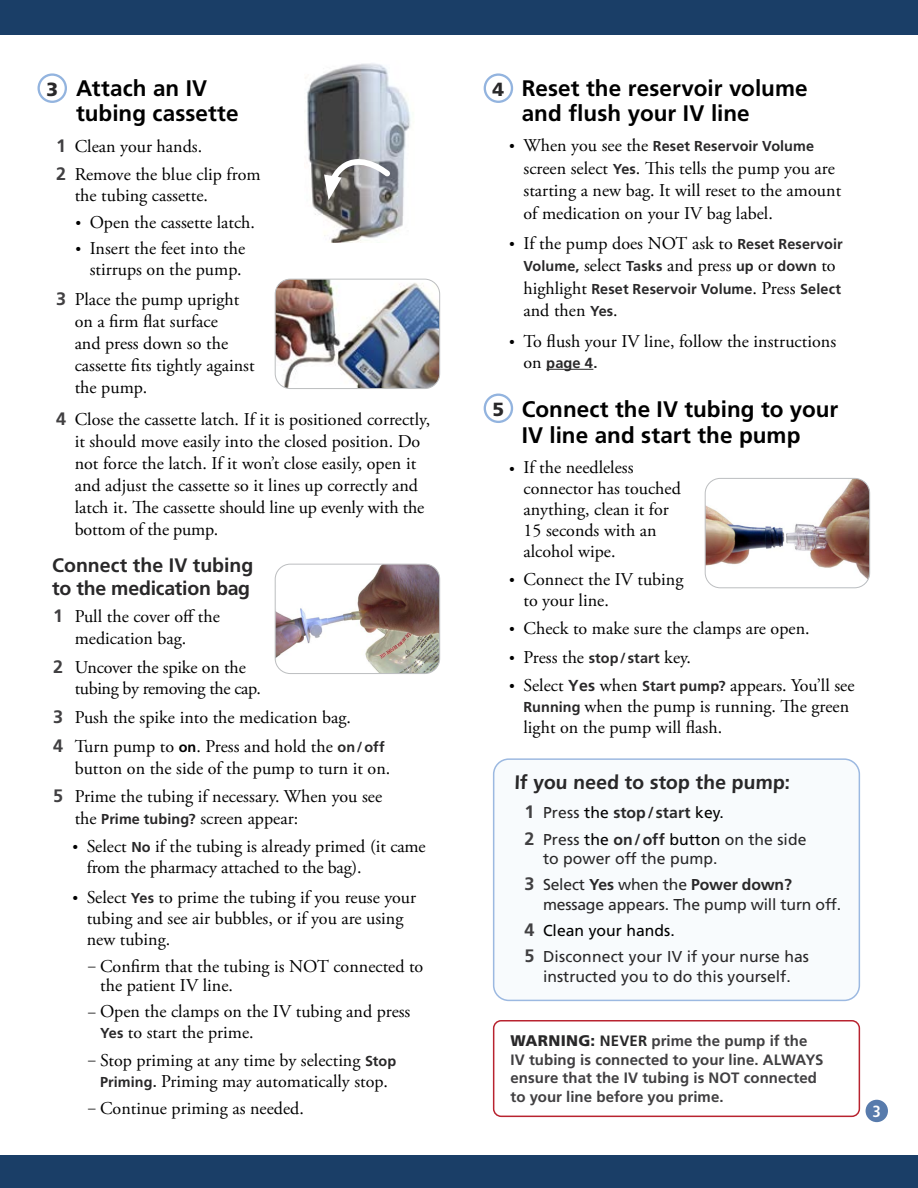
<style>
.page{position:relative;width:918px;height:1188px;background:#fff}
.page>*{position:absolute;margin:0;border:0;box-sizing:border-box;transform-origin:0 0}
.Level_1__h2{font:700 22.5px/25.5px "Frutiger LT Std";color:#000}
.Level_2__h3{font:700 19.5px/22.2px "Frutiger LT Std";letter-spacing:-.005em;color:#292829}
.Level_2__h3-2{font:900 19.05px "Frutiger LT Std";color:#292829}
.t1{font:18px/21px "Adobe Garamond Pro";color:#000}
.t2{font:18px/21.8px "Adobe Garamond Pro";letter-spacing:-.02em;color:#000}
.t3{font:700 condensed 16.2px "Frutiger LT Std";color:#fff}
.t4{font:15.75px/19.5px "Frutiger LT Std";color:#292829}
.t5{font:700 15.75px "Frutiger LT Std";letter-spacing:.005em;color:#292829}
.t6{font:15.75px "Frutiger LT Std";color:#000}
.Main__p{font:700 15px/18.8px "Frutiger LT Std";letter-spacing:.005em;color:#414042}
.t7{font:700 14.7px "Frutiger LT Std";color:#292829}
.t8{font:700 14.4px/22.5px "Frutiger LT Std";letter-spacing:.005em;color:#292829}
.s1{font-family:"Frutiger LT Std";font-weight:700;color:#414042}
.s2{font-size:15px}
.s3{font-family:"Frutiger LT Std";font-weight:700;font-size:14.4px}
.s4{font-family:"Frutiger LT Std";font-weight:700;font-size:14.4px;color:#292829}
.s5{font-family:"Adobe Garamond Pro";font-weight:400;font-size:15px;color:#000}
.s6{font-family:"Adobe Garamond Pro";font-weight:400;font-size:18px;color:#000}
.s7{font-family:"Frutiger LT Std";font-weight:700;font-size:15.9px;color:#292829}
.s8{font-size:18px;color:#414042}
.s9{font-weight:400}
.s10{font-weight:400;color:#000}
.s11{font-weight:700;font-size:18px;color:#414042}
.s12{color:#000}
.s13{font-weight:700}
.s14{font-weight:900;font-size:15.3px;color:#292829}
.s15{color:#292829}
</style>
<div class="page">
<div style="left:0;top:0;width:918px;height:35px;background:#1a3e67"></div>
<div style="left:0;top:1156px;width:918px;height:32px;background:#1a3e67"></div>
<div style="left:866px;top:1100px;width:22px;height:22px;background:#587bac;border-radius:50%"></div>
<hr style="left:546px;top:369px;width:47px;height:1px;background:#292829">
<img style="left:705px;top:478px;width:165px;height:110px">
<div style="left:705px;top:478px;width:165px;height:110px;border:1px solid #bcbec0;border-radius:15px"></div>
<img style="left:275px;top:279px;width:165px;height:110px">
<div style="left:275px;top:279px;width:165px;height:110px;border:1px solid #bcbec0;border-radius:15px"></div>
<img style="left:275px;top:564px;width:165px;height:110px">
<div style="left:275px;top:564px;width:165px;height:110px;border:1px solid #bcbec0;border-radius:15px"></div>
<div style="left:494px;top:759px;width:365px;height:241px;background:#f8fbfd;border-radius:15px"></div>
<div style="left:493px;top:758px;width:367px;height:243px;border:2px solid #9cb9e1;border-radius:15px"></div>
<div style="left:493px;top:1020px;width:367px;height:97px;border:2px solid #b8232f;border-radius:8px"></div>
<img style="left:305px;top:63px;width:106px;height:180px">
<svg style="left:324px;top:155px;width:69px;height:45px"></svg>
<div style="left:37px;top:73px;width:30px;height:30px;border:2px solid #93b4df;border-radius:50%"></div>
<div style="left:484px;top:394px;width:29px;height:29px;border:2px solid #93b4df;border-radius:50%"></div>
<div style="left:484px;top:73px;width:29px;height:30px;border:2px solid #93b4df;border-radius:50%"></div>
<p class="Level_1__h2" style="left:76px;top:75px;width:164px">Attach an IV tubing cassette</p>
<p class="t1" style="left:56px;top:137px;width:147px"><span class="s1">1</span> Clean your hands.</p>
<p class="t1" style="left:75px;top:165px;width:187px;text-indent:-18px"><span class="s1">2</span> Remove the blue clip from the tubing cassette.</p>
<p class="t1" style="left:75px;top:213px;width:181px"><span class="s2">•</span> Open the cassette latch.</p>
<p class="t1" style="left:75px;top:238px;width:171px;text-align:center"><span class="s2">•</span> Insert the feet into the stirrups on the pump.</p>
<p class="t1" style="left:75px;top:289px;width:181px;line-height:22.2px;text-indent:-18px"><span class="s1">3</span> Place the pump upright on a firm flat surface<br>and press down so the cassette fits tightly against the pump.</p>
<p class="t1" style="left:75px;top:408px;width:357px;line-height:22.2px;text-indent:-18px"><span class="s1">4</span> Close the cassette latch. If it is positioned correctly, it should move easily into the closed position. Do not force the latch. If it won’t close easily, open it and adjust the cassette so it lines up correctly and latch it. The cassette should line up evenly with the bottom of the pump.</p>
<p class="Level_2__h3" style="left:52px;top:555px;width:203px">Connect the IV tubing to the medication bag</p>
<p class="t1" style="left:75px;top:606px;width:147px;line-height:21.8px;text-indent:-21px"><span class="s1">1</span> Pull the cover off the medication bag.</p>
<p class="t2" style="left:75px;top:657px;width:188px;text-indent:-21px"><span class="s1">2</span> Uncover the spike on the tubing by removing the cap.</p>
<p class="t1" style="left:53px;top:708px;width:299px"><span class="s1">3</span> Push the spike into the medication bag.</p>
<p class="t1" style="left:75px;top:736px;width:317px;line-height:21.8px;text-indent:-21px"><span class="s1">4</span> Turn pump to <span class="s3">on</span>. Press and hold the <span class="s4">on/off </span>button on the side of the pump to turn it on.</p>
<p class="t1" style="left:75px;top:786px;width:309px;line-height:21.8px;text-indent:-21px"><span class="s1">5</span> Prime the tubing if necessary. When you see the <span class="s4">Prime tubing?</span> screen appear:</p>
<p class="t1" style="left:87px;top:837px;width:341px;text-indent:-14px"><span class="s2">•</span> Select <span class="s4">No</span> if the tubing is already primed (it came from the pharmacy attached to the bag).</p>
<p class="t1" style="left:87px;top:887px;width:331px;text-indent:-14px"><span class="s2">•</span> Select <span class="s4">Yes</span> to prime the tubing if you reuse your tubing and see air bubbles, or if you are using new tubing.</p>
<p class="t1" style="left:100px;top:957px;width:325px;line-height:19.5px;text-indent:-12px"><span class="s2">–</span> Confirm that the tubing is NOT connected to the patient IV line.</p>
<p class="t1" style="left:100px;top:1002px;width:312px;text-indent:-12px"><span class="s2">–</span> Open the clamps on the IV tubing and press<br><span class="s4">Yes</span> to start the prime.</p>
<p class="t1" style="left:88px;top:1051px;width:309px;text-align:center"><span class="s2">–</span> Stop priming at any time by selecting <span class="s4">Stop<br>Priming.</span> Priming may automatically stop.</p>
<p class="t1" style="left:88px;top:1099px;width:217px"><span class="s2">–</span> Continue priming as needed.</p>
<p class="Level_2__h3-2" style="left:46px;top:77px;width:13px">3</p>
<p class="Level_1__h2" style="left:522px;top:75px;width:288px">Reset the reservoir volume and flush your IV line</p>
<p class="t8" style="left:509px;top:135px;width:306px"><span class="s5">•</span> <span class="s6">When you see the</span> Reset Reservoir Volume</p>
<p class="t1" style="left:524px;top:157px;width:319px;line-height:22.5px">screen select <span class="s4">Yes</span>. This tells the pump you are starting a new bag. It will reset to the amount of medication on your IV bag label.</p>
<p class="t1" style="left:509px;top:233px;width:335px"><span class="s2">•</span> If the pump does NOT ask to <span class="s4">Reset Reservoir</span></p>
<p class="t8" style="left:523px;top:255px;width:319px">Volume, <span class="s6">select</span> Tasks <span class="s6">and press</span> up <span class="s6">or</span> down <span class="s6">to highlight</span> Reset Reservoir Volume<span class="s6">. Press</span> Select</p>
<p class="t1" style="left:523px;top:301px;width:96px">and then <span class="s4">Yes</span>.</p>
<p class="t1" style="left:509px;top:331px;width:328px"><span class="s2">•</span> To flush your IV line, follow the instructions</p>
<p class="t7" style="left:523px;top:354px;width:75px"><span class="s6">on</span> page 4.</p>
<p class="Level_1__h2" style="left:522px;top:397px;width:318px">Connect the IV tubing to your<br>IV line and start the pump</p>
<p class="t1" style="left:523px;top:458px;width:159px;text-indent:-14px"><span class="s2">•</span> If the needleless connector has touched anything, clean it for<br>15 seconds with an alcohol wipe.</p>
<p class="t1" style="left:523px;top:569px;width:161px;text-indent:-14px"><span class="s2">•</span> Connect the IV tubing to your line.</p>
<p class="t1" style="left:509px;top:619px;width:302px"><span class="s2">•</span> Check to make sure the clamps are open.</p>
<p class="t1" style="left:509px;top:647px;width:183px"><span class="s2">•</span> Press the <span class="s4">stop/ start</span> key.</p>
<p class="t1" style="left:523px;top:675px;width:333px;text-indent:-14px"><span class="s2">•</span> Select <span class="s7">Yes</span> when <span class="s4">Start pump?</span> appears. You’ll see<br><span class="s4">Running</span> when the pump is running. The green light on the pump will flash.</p>
<p class="Level_2__h3-2" style="left:493px;top:77px;width:13px">4</p>
<p class="Level_2__h3-2" style="left:493px;top:398px;width:13px">5</p>
<p class="Level_2__h3" style="left:514px;top:771px;width:278px">If you need to stop the pump:</p>
<p class="t5" style="left:525px;top:804px;width:201px"><span class="s8">1</span> <span class="s9">Press</span> <span class="s10">the</span> stop/ start <span class="s10">key.</span></p>
<p class="t4" style="left:543px;top:830px;width:265px;text-indent:-18px"><span class="s11">2</span> Press <span class="s12">the</span> <span class="s13">on/off</span> <span class="s12">button</span> on the side to power off the pump.</p>
<p class="t4" style="left:543px;top:875px;width:300px;text-indent:-18px"><span class="s11">3</span> Select <span class="s13">Yes</span> when the <span class="s13">Power down? </span>message appears. The pump will turn off.</p>
<p class="t6" style="left:525px;top:921px;width:152px"><span class="s11">4</span> Clean your hands.</p>
<p class="t4" style="left:525px;top:947px;width:286px;text-align:center"><span class="s11">5</span> Disconnect your IV if your nurse has instructed you to do this yourself.</p>
<p class="Main__p" style="left:511px;top:1031px;width:314px"><span class="s14">WARNING:</span> <span class="s15">NEVER</span> prime the pump if the IV tubing is connected to your line. ALWAYS ensure that the IV tubing is NOT connected to your line before you prime.</p>
<p class="t3" style="left:873px;top:1101px;width:10px">3</p>
</div>
